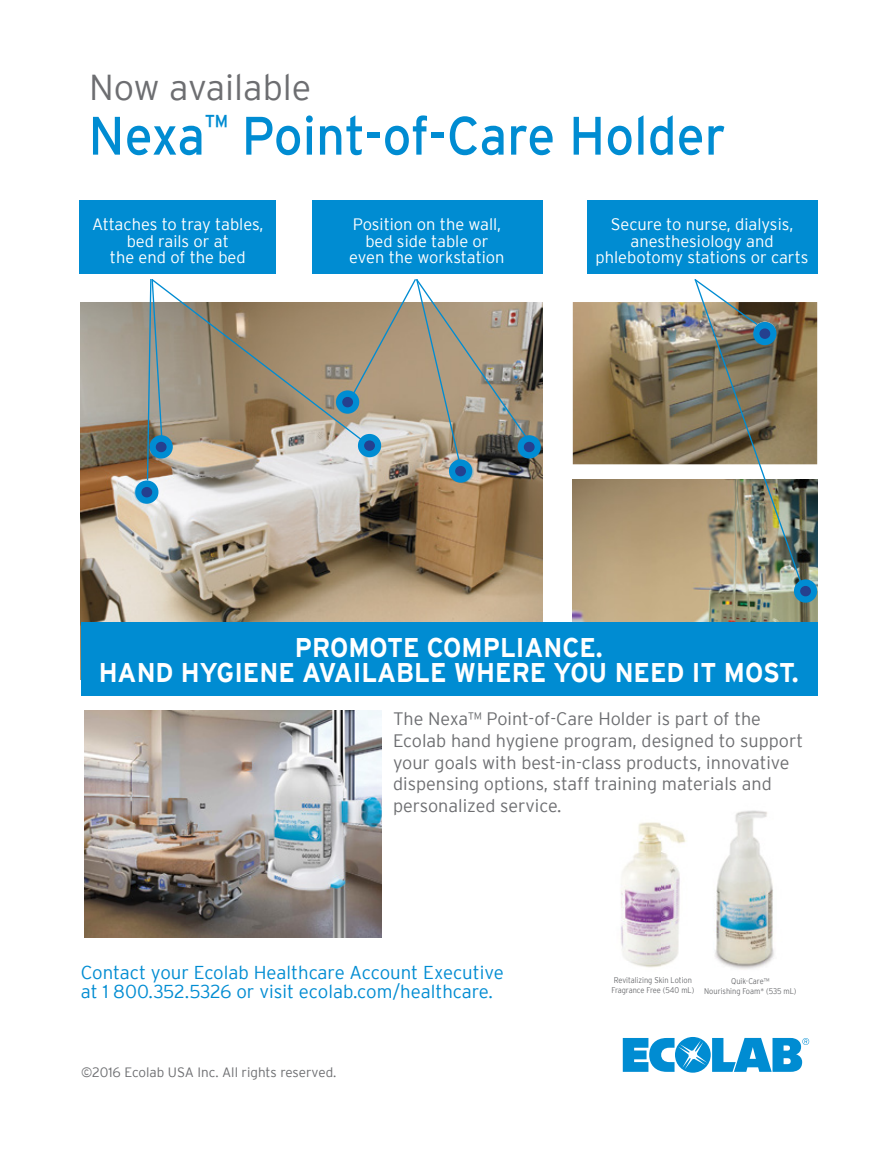
<style>
.page{position:relative;width:891px;height:1161px;background:#fff}
.page>*{position:absolute;margin:0;border:0;box-sizing:border-box;transform-origin:0 0}
.t1{font:54px "Interstate";color:#008cd2;scale:.94 1}
.t2{font:300 36px "Interstate";color:#6d6e71}
.t3{font:700 27px/25.5px "Interstate";color:#fff;text-align:center;scale:.94 1}
.t4{font:300 18.6px/19.4px "Interstate";color:#008cd2}
.t5{font:300 18px/21.6px "Interstate";color:#6d6e71}
.t6{font:300 16.5px/16.5px "Interstate";color:#fff;text-align:center}
.t7{font:300 13.5px "Interstate";color:#6d6e71}
.t8{font:300 8.25px/9.9px "Interstate";color:#6d6e71;text-align:center;scale:.9 1}
</style>
<div class="page">
<svg style="left:623px;top:1037px;width:186px;height:36px"></svg>
<img style="left:81px;top:302px;width:461px;height:320px">
<img style="left:573px;top:302px;width:244px;height:162px">
<img style="left:573px;top:479px;width:244px;height:143px">
<img style="left:693px;top:279px;width:110px;height:307px">
<div style="left:81px;top:622px;width:736px;height:74px;background:#008cd2"></div>
<div style="left:449px;top:459px;width:23px;height:24px;border:3px solid #008cd2;border-radius:50%"></div>
<div style="left:519px;top:437px;width:21px;height:20px;background:#008cd2;border-radius:50%"></div>
<div style="left:518px;top:435px;width:23px;height:24px;border:3px solid #008cd2;border-radius:50%"></div>
<div style="left:524px;top:442px;width:10px;height:10px;background:#25408f;border-radius:50%"></div>
<div style="left:524px;top:442px;width:11px;height:10px;border:1px solid #25408f;border-radius:50%"></div>
<div style="left:137px;top:482px;width:20px;height:20px;background:#008cd2;border-radius:50%"></div>
<div style="left:135px;top:480px;width:23px;height:24px;border:3px solid #008cd2;border-radius:50%"></div>
<div style="left:142px;top:488px;width:10px;height:9px;background:#25408f;border-radius:50%"></div>
<div style="left:141px;top:487px;width:11px;height:10px;border:1px solid #25408f;border-radius:50%"></div>
<div style="left:755px;top:323px;width:20px;height:21px;background:#008cd2;border-radius:50%"></div>
<div style="left:753px;top:322px;width:24px;height:23px;border:3px solid #008cd2;border-radius:50%"></div>
<div style="left:760px;top:329px;width:10px;height:9px;background:#25408f;border-radius:50%"></div>
<div style="left:759px;top:328px;width:11px;height:11px;border:1px solid #25408f;border-radius:50%"></div>
<div style="left:795px;top:581px;width:21px;height:20px;background:#008cd2;border-radius:50%"></div>
<div style="left:794px;top:579px;width:23px;height:24px;border:3px solid #008cd2;border-radius:50%"></div>
<div style="left:801px;top:587px;width:9px;height:9px;background:#25408f;border-radius:50%"></div>
<div style="left:800px;top:586px;width:11px;height:10px;border:1px solid #25408f;border-radius:50%"></div>
<div style="left:587px;top:201px;width:230px;height:73px;background:#008cd2"></div>
<div style="left:312px;top:201px;width:230px;height:73px;background:#008cd2"></div>
<div style="left:80px;top:201px;width:196px;height:73px;background:#008cd2"></div>
<svg style="left:146px;top:279px;width:382px;height:203px;background:#aaa191"></svg>
<img style="left:84px;top:711px;width:297px;height:226px">
<img style="left:621px;top:822px;width:41px;height:146px">
<img style="left:715px;top:810px;width:59px;height:160px">
<img style="left:662px;top:825px;width:24px;height:141px">
<h2 class="t2" style="left:89px;top:67px;width:224px">Now available</h2>
<h1 class="t1" style="left:88px;top:105px;width:680px">Nexa<sup>™</sup> Point-of-Care Holder</h1>
<p class="t6" style="left:92px;top:216px;width:173px">Attaches to tray tables, bed rails or at<br>the end of the bed</p>
<p class="t6" style="left:349px;top:216px;width:157px">Position on the wall, bed side table or even the workstation</p>
<p class="t6" style="left:596px;top:216px;width:214px">Secure to nurse, dialysis, anesthesiology and phlebotomy stations or carts</p>
<h3 class="t3" style="left:99px;top:634px;width:746px">PROMOTE COMPLIANCE.<br>HAND HYGIENE AVAILABLE WHERE YOU NEED IT MOST.</h3>
<p class="t5" style="left:393px;top:708px;width:412px">The Nexa™ Point-of-Care Holder is part of the Ecolab hand hygiene program, designed to support your goals with best-in-class products, innovative dispensing options, staff training materials and personalized service.</p>
<p class="t4" style="left:81px;top:963px;width:424px">Contact your Ecolab Healthcare Account Executive at 1 800.352.5326 or visit ecolab.com/healthcare.</p>
<p class="t7" style="left:81px;top:1065px;width:257px">©2016 Ecolab USA Inc. All rights reserved.</p>
<p class="t8" style="left:611px;top:975px;width:94px;text-align:left">Revitalizing Skin Lotion<br>Fragrance Free (540 mL)</p>
<p class="t8" style="left:704px;top:976px;width:104px">Quik-Care™<br>Nourishing Foam* (535 mL)</p>
</div>
